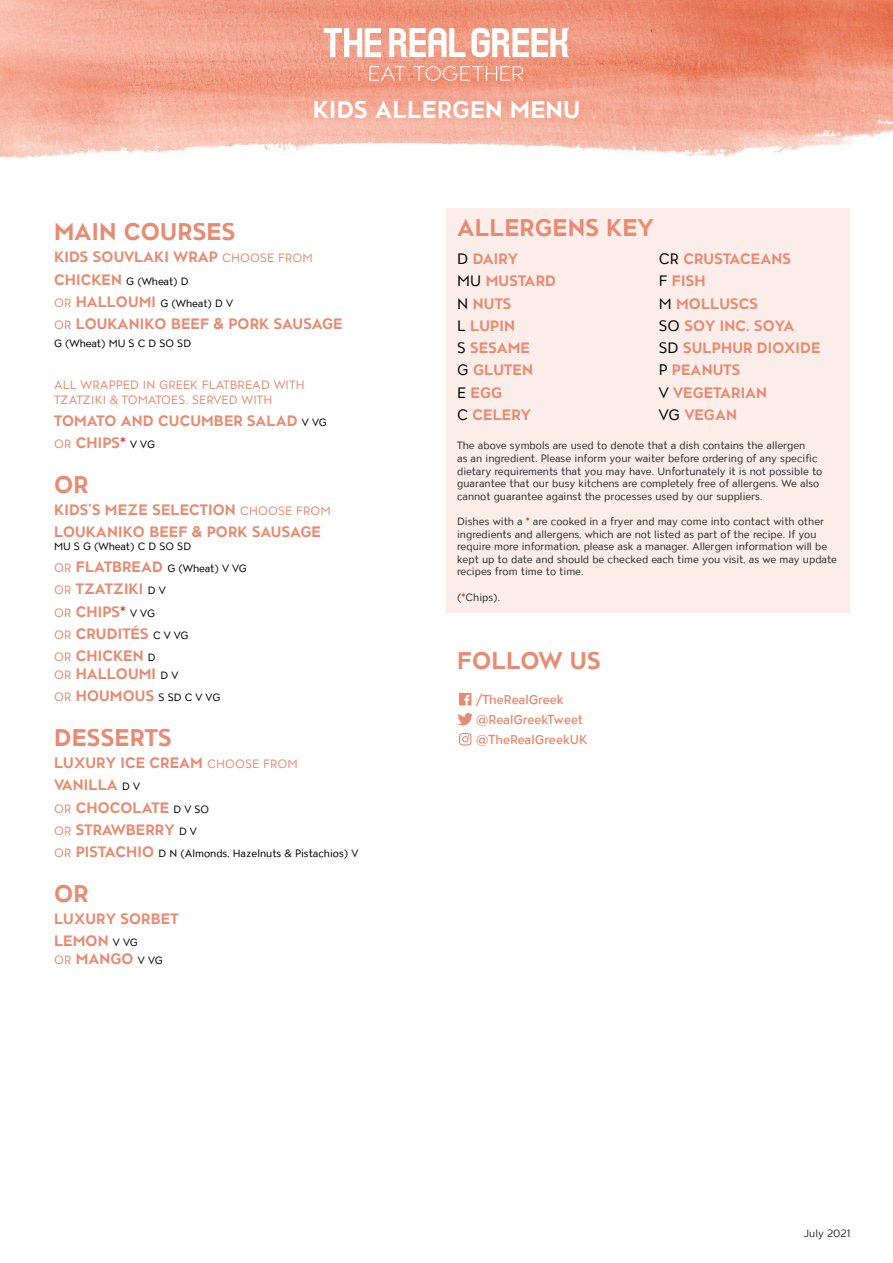
<style>
.page{position:relative;width:893px;height:1263px;background:#fff}
.page>*{position:absolute;margin:0;border:0;box-sizing:border-box;transform-origin:0 0}
.Menu_Sub_Head{font:700 24px "ATC Overlook";letter-spacing:.01em;color:#e78b72}
.Menu_Titles{font:700 24px "ATC Overlook";letter-spacing:.01em;color:#fff}
.Menu_Titles-2{font:700 15px/18px "ATC Overlook";letter-spacing:.01em;color:#e78b72}
.t1{font:500 12.75px "ATC Overlook";color:#e78b72}
.Menu_Titles-3{font:12px/15px "ATC Overlook";letter-spacing:.01em;color:#e78b72}
.Menu_Body{font:10.5px/12.6px "ATC Overlook";color:#312f30}
.Menu_Titles-4{font:10.5px "ATC Overlook";color:#000}
.s1{font-weight:400;font-size:12px}
.s2{font-weight:700;font-size:15px;color:#e78b72}
.s3{font-size:12px;color:#e78b72}
.s4{font-weight:400;font-size:10.5px;color:#000}
.s5{color:#ee1d23}
.s6{font-weight:400;color:#000}
.s7{font-weight:700;color:#ee1d23}
</style>
<div class="page">
<img style="left:0;top:0;width:893px;height:159px">
<svg style="left:324px;top:28px;width:245px;height:29px"></svg>
<svg style="left:370px;top:66px;width:153px;height:15px;background:#f1a691"></svg>
<div style="left:446px;top:208px;width:404px;height:405px;background:#fbeeea"></div>
<svg style="left:458px;top:713px;width:15px;height:12px"></svg>
<svg style="left:459px;top:693px;width:12px;height:12px"></svg>
<svg style="left:459px;top:733px;width:12px;height:12px"></svg>
<p class="Menu_Titles" style="left:313px;top:96px;width:269px">KIDS ALLERGEN MENU</p>
<p class="Menu_Sub_Head" style="left:54px;top:218px;width:183px">MAIN COURSES</p>
<p class="Menu_Titles-2" style="left:54px;top:249px;width:260px">KIDS SOUVLAKI WRAP <span class="s1">CHOOSE FROM</span></p>
<p class="Menu_Titles-4" style="left:54px;top:275px;width:136px"><span class="s2">CHICKEN</span> G (Wheat) D</p>
<p class="Menu_Titles-4" style="left:54px;top:297px;width:180px"><span class="s3">OR</span> <span class="s2">HALLOUMI</span> G (Wheat) D V</p>
<p class="Menu_Titles-2" style="left:54px;top:316px;width:290px"><span class="s1">OR</span> LOUKANIKO BEEF &amp; PORK SAUSAGE</p>
<p class="Menu_Titles-4" style="left:54px;top:338px;width:139px">G (Wheat) MU S C D SO SD</p>
<p class="Menu_Titles-3" style="left:54px;top:378px;width:252px">ALL WRAPPED IN GREEK FLATBREAD WITH<br>TZATZIKI &amp; TOMATOES. SERVED WITH</p>
<p class="Menu_Titles-2" style="left:54px;top:413px;width:274px">TOMATO AND CUCUMBER SALAD <span class="s4">V VG</span></p>
<p class="Menu_Titles-2" style="left:54px;top:435px;width:102px"><span class="s1">OR</span> CHIPS<span class="s5">*</span> <span class="s4">V VG</span></p>
<p class="Menu_Sub_Head" style="left:54px;top:471px;width:36px">OR</p>
<p class="Menu_Titles-2" style="left:54px;top:502px;width:278px">KIDS’S MEZE SELECTION <span class="s1">CHOOSE FROM</span></p>
<p class="Menu_Titles-2" style="left:54px;top:524px;width:268px">LOUKANIKO BEEF &amp; PORK SAUSAGE</p>
<p class="Menu_Titles-4" style="left:54px;top:540px;width:139px">MU S G (Wheat) C D SO SD</p>
<p class="Menu_Titles-4" style="left:54px;top:562px;width:194px"><span class="s3">OR</span> <span class="s2">FLATBREAD</span> G (Wheat) V VG</p>
<p class="Menu_Titles-2" style="left:54px;top:581px;width:113px"><span class="s1">OR</span> TZATZIKI <span class="s4">D V</span></p>
<p class="Menu_Titles-2" style="left:54px;top:603px;width:102px"><span class="s1">OR</span> CHIPS<span class="s5">*</span> <span class="s4">V VG</span></p>
<p class="Menu_Titles-2" style="left:54px;top:625px;width:136px"><span class="s1">OR</span> CRUDITÉS <span class="s4">C V VG</span></p>
<p class="Menu_Titles-2" style="left:54px;top:648px;width:126px"><span class="s1">OR</span> CHICKEN <span class="s4">D<br></span><span class="s1">OR</span> HALLOUMI <span class="s4">D V</span></p>
<p class="Menu_Titles-2" style="left:54px;top:688px;width:168px"><span class="s1">OR</span> HOUMOUS <span class="s4">S SD C V VG</span></p>
<p class="Menu_Sub_Head" style="left:54px;top:724px;width:119px">DESSERTS</p>
<p class="Menu_Titles-2" style="left:54px;top:755px;width:245px">LUXURY ICE CREAM <span class="s1">CHOOSE FROM</span></p>
<p class="Menu_Titles-2" style="left:54px;top:777px;width:88px">VANILLA <span class="s4">D V</span></p>
<p class="Menu_Titles-2" style="left:54px;top:799px;width:157px"><span class="s1">OR</span> CHOCOLATE <span class="s4">D V SO</span></p>
<p class="Menu_Titles-2" style="left:54px;top:821px;width:144px"><span class="s1">OR</span> STRAWBERRY <span class="s4">D V</span></p>
<p class="Menu_Titles-4" style="left:54px;top:848px;width:306px"><span class="s3">OR</span> <span class="s2">PISTACHIO</span> D N (Almonds, Hazelnuts &amp; Pistachios) V</p>
<p class="Menu_Sub_Head" style="left:54px;top:880px;width:36px">OR</p>
<p class="Menu_Titles-2" style="left:54px;top:910px;width:126px">LUXURY SORBET</p>
<p class="Menu_Titles-2" style="left:54px;top:933px;width:110px">LEMON <span class="s4">V VG<br></span><span class="s1">OR</span> MANGO <span class="s4">V VG</span></p>
<p class="Menu_Sub_Head" style="left:457px;top:214px;width:198px">ALLERGENS KEY</p>
<p class="Menu_Titles-2" style="left:659px;top:251px;width:134px"><span class="s6">CR</span> CRUSTACEANS</p>
<p class="Menu_Titles-2" style="left:659px;top:273px;width:48px"><span class="s6">F</span> FISH</p>
<p class="Menu_Titles-2" style="left:659px;top:295px;width:101px"><span class="s6">M</span> MOLLUSCS</p>
<p class="Menu_Titles-2" style="left:659px;top:317px;width:137px"><span class="s6">SO</span> SOY INC. SOYA</p>
<p class="Menu_Titles-2" style="left:659px;top:340px;width:163px"><span class="s6">SD</span> SULPHUR DIOXIDE</p>
<p class="Menu_Titles-2" style="left:659px;top:362px;width:83px"><span class="s6">P</span> PEANUTS</p>
<p class="Menu_Titles-2" style="left:659px;top:384px;width:110px"><span class="s6">V</span> VEGETARIAN</p>
<p class="Menu_Titles-2" style="left:659px;top:407px;width:80px"><span class="s6">VG</span> VEGAN</p>
<p class="Menu_Titles-2" style="left:457px;top:251px;width:62px"><span class="s6">D</span> DAIRY</p>
<p class="Menu_Titles-2" style="left:457px;top:273px;width:100px"><span class="s6">MU</span> MUSTARD</p>
<p class="Menu_Titles-2" style="left:457px;top:295px;width:56px"><span class="s6">N</span> NUTS</p>
<p class="Menu_Titles-2" style="left:457px;top:317px;width:59px"><span class="s6">L</span> LUPIN</p>
<p class="Menu_Titles-2" style="left:457px;top:340px;width:74px"><span class="s6">S</span> SESAME</p>
<p class="Menu_Titles-2" style="left:457px;top:362px;width:77px"><span class="s6">G</span> GLUTEN</p>
<p class="Menu_Titles-2" style="left:457px;top:384px;width:47px"><span class="s6">E</span> EGG</p>
<p class="Menu_Titles-2" style="left:457px;top:407px;width:75px"><span class="s6">C</span> CELERY</p>
<p class="Menu_Body" style="left:457px;top:440px;width:367px">The above symbols are used to denote that a dish contains the allergen<br>as an ingredient. Please inform your waiter before ordering of any specific dietary requirements that you may have. Unfortunately it is not possible to guarantee that our busy kitchens are completely free of allergens. We also cannot guarantee against the processes used by our suppliers.</p>
<p class="Menu_Body" style="left:457px;top:515px;width:381px">Dishes with a <span class="s7">*</span> are cooked in a fryer and may come into contact with other ingredients and allergens, which are not listed as part of the recipe. If you require more information, please ask a manager. Allergen information will be kept up to date and should be checked each time you visit, as we may update recipes from time to time.</p>
<p class="Menu_Body" style="left:457px;top:591px;width:45px">(<span class="s7">*</span>Chips).</p>
<p class="Menu_Sub_Head" style="left:457px;top:647px;width:145px">FOLLOW US</p>
<p class="t1" style="left:476px;top:692px;width:89px">/TheRealGreek</p>
<p class="t1" style="left:476px;top:712px;width:108px">@RealGreekTweet</p>
<p class="t1" style="left:476px;top:732px;width:113px">@TheRealGreekUK</p>
<p class="Menu_Body" style="left:804px;top:1228px;width:48px">July 2021</p>
</div>
